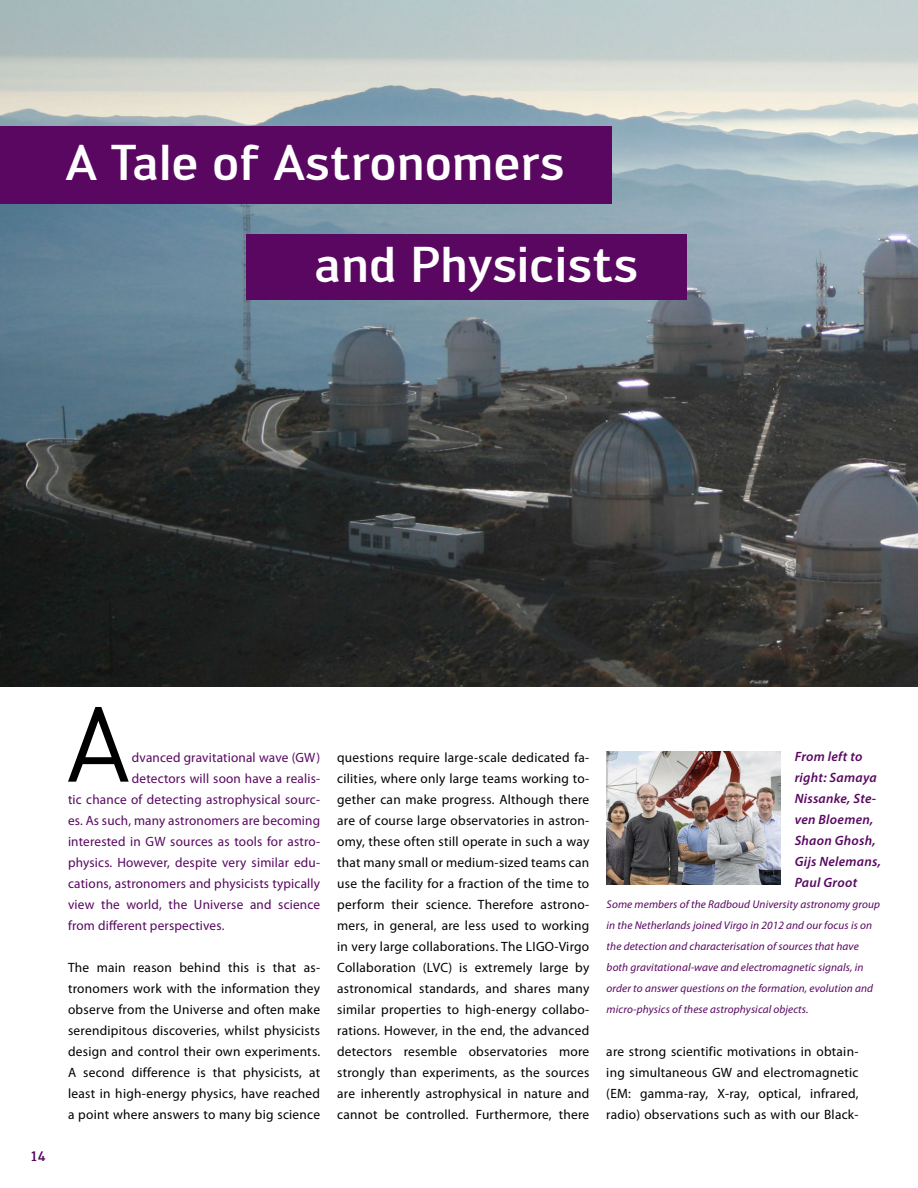
<style>
.page{position:relative;width:918px;height:1188px;background:#fff}
.page>*{position:absolute;margin:0;border:0;box-sizing:border-box;transform-origin:0 0}
.t1{font:104.85px "Engel";color:#000}
.t2{font:500 49.5px/101.9px "Engel";color:#fff}
.t3{font:13.5px/21px "Myriad Pro";letter-spacing:.02em;color:#000;text-align:justify}
.t4{font:13.5px "Myriad Pro";letter-spacing:.015em;color:#590761}
.t5{font:italic 600 13.5px/21px "Myriad Pro";letter-spacing:.02em;color:#590761}
.t6{font:500 13.5px "Engel";color:#590761}
.t7{font:italic 11.25px/21px "Myriad Pro";letter-spacing:.01em;color:#590761}
</style>
<div class="page">
<img style="left:0;top:0;width:918px;height:686px">
<img style="left:606px;top:751px;width:174px;height:133px">
<div style="left:0;top:126px;width:612px;height:78px;background:#590761"></div>
<div style="left:246px;top:235px;width:440px;height:65px;background:#590761"></div>
<h2 class="t2" style="left:314px;top:112px;width:325px;text-indent:-249px">A Tale of Astronomers and Physicists</h2>
<p class="t6" style="left:31px;top:1148px;width:16px">14</p>
<h1 class="t1" style="left:68px;top:685px;width:62px">A</h1>
<p class="t4" style="left:132px;top:750px;width:190px">dvanced gravitational wave (GW)</p>
<p class="t4" style="left:132px;top:771px;width:190px">detectors will soon have a realis-</p>
<p class="t4" style="left:68px;top:792px;width:254px">tic chance of detecting astrophysical sourc-</p>
<p class="t4" style="left:68px;top:813px;width:254px">es. As such, many astronomers are becoming</p>
<p class="t4" style="left:68px;top:834px;width:254px">interested in GW sources as tools for astro-</p>
<p class="t4" style="left:68px;top:855px;width:254px">physics. However, despite very similar edu-</p>
<p class="t4" style="left:68px;top:876px;width:254px">cations, astronomers and physicists typically</p>
<p class="t4" style="left:68px;top:897px;width:254px">view the world, the Universe and science</p>
<p class="t4" style="left:68px;top:918px;width:158px">from different perspectives.</p>
<p class="t3" style="left:68px;top:957px;width:254px">The main reason behind this is that as&shy;tronomers work with the information they observe from the Universe and often make serendipitous discoveries, whilst physicists design and control their own experiments.<br>A second difference is that physicists, at least in high-energy physics, have reached a point where answers to many big science</p>
<p class="t3" style="left:337px;top:747px;width:254px">questions require large-scale dedicated fa&shy;cilities, where only large teams working to&shy;gether can make progress. Although there are of course large observatories in astron&shy;omy, these often still operate in such a way that many small or medium-sized teams can use the facility for a fraction of the time to perform their science. Therefore astrono&shy;mers, in general, are less used to working in very large collaborations. The LIGO-Virgo Collaboration (LVC) is extremely large by astronomical standards, and shares many similar properties to high-energy collabo&shy;rations. However, in the end, the advanced detectors resemble observatories more strongly than experiments, as the sources are inherently astrophysical in nature and cannot be controlled. Furthermore, there</p>
<p class="t5" style="left:795px;top:746px;width:88px">From left to right: Samaya<br>Nissanke, Ste&shy;ven Bloemen,<br>Shaon Ghosh,<br>Gijs Nelemans,<br>Paul Groot</p>
<p class="t7" style="left:607px;top:894px;width:275px">Some members of the Radboud University astronomy group in the Netherlands joined Virgo in 2012 and our focus is on the detection and characterisation of sources that have both gravitational-wave and electromagnetic signals, in order to answer questions on the formation, evolution and micro-physics of these astrophysical objects.</p>
<p class="t3" style="left:606px;top:1041px;width:254px">are strong scientific motivations in obtain&shy;ing simultaneous GW and electromagnetic (EM: gamma-ray, X-ray, optical, infrared, radio) observations such as with our Black-</p>
</div>
